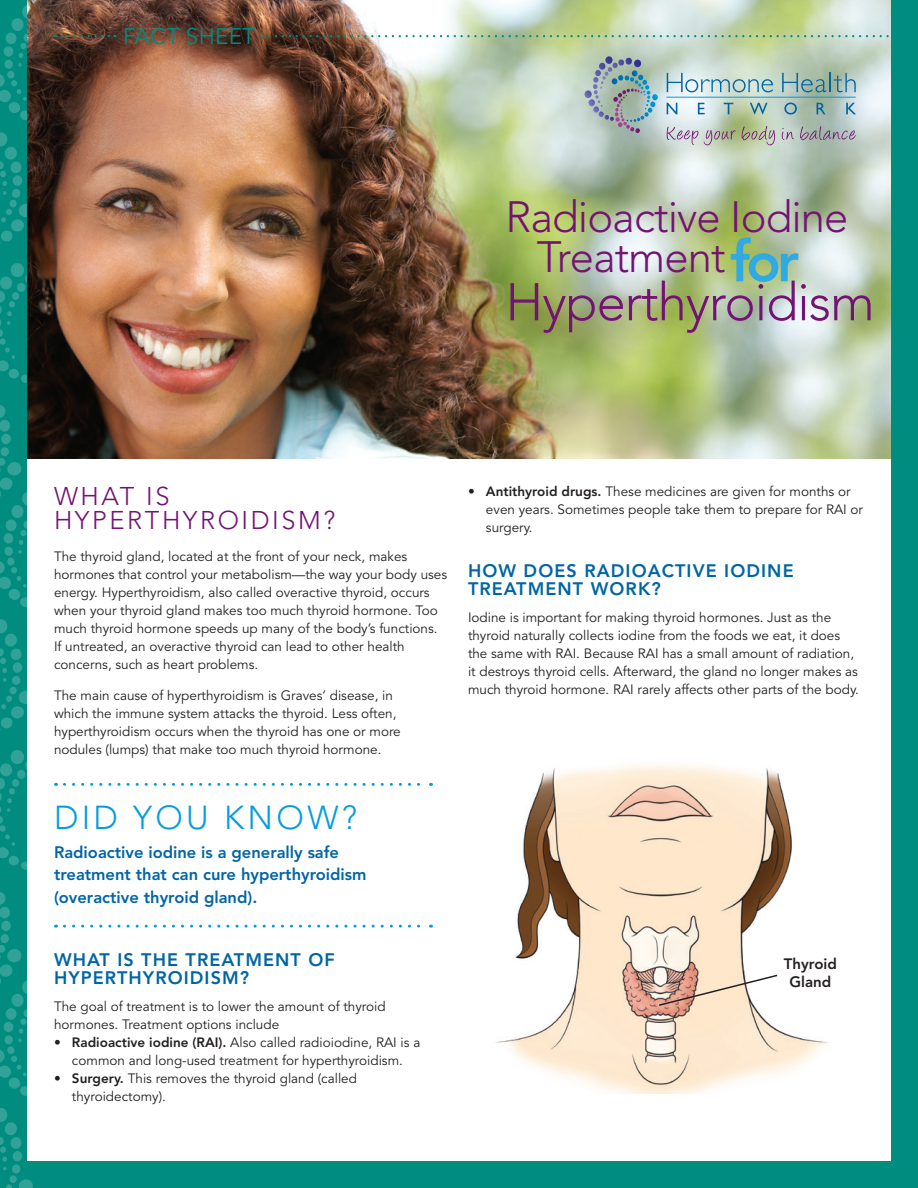
<style>
.page{position:relative;width:918px;height:1188px;background:#008c7f}
.page>*{position:absolute;margin:0;border:0;box-sizing:border-box;transform-origin:0 0}
.t1{font:800 57px "Avenir";color:#30aae1}
.t2{font:300 52.5px "Avenir";color:#731372}
.t3{font:300 43.5px/40.5px "Avenir";color:#731372}
.t4{font:300 33px "Avenir";letter-spacing:.1em;color:#069ddc}
.t5{font:300 25.5px/24px "Avenir";letter-spacing:.1em;color:#731372}
.t6{font:22.5px "Avenir";letter-spacing:.01em;color:#008c7f}
.t7{font:800 18px/18px "Avenir";letter-spacing:.06em;color:#0065a4}
.t8{font:800 16.5px/22.5px "Avenir";color:#0065a4}
.t9{font:800 15px/18px "Avenir";color:#231f20;text-align:center}
.t10{font:13.5px/18px "Avenir";color:#231f20}
.s1{font-weight:800}
</style>
<div class="page">
<div style="left:27px;top:0;width:864px;height:1161px;background:#fff"></div>
<svg style="left:0;top:263px;width:27px;height:468px"></svg>
<img style="left:27px;top:0;width:864px;height:459px">
<svg style="left:0;top:750px;width:431px;height:438px"></svg>
<svg style="left:667px;top:127px;width:31px;height:18px"></svg>
<svg style="left:704px;top:130px;width:32px;height:15px"></svg>
<svg style="left:742px;top:126px;width:33px;height:19px"></svg>
<svg style="left:782px;top:128px;width:12px;height:12px"></svg>
<svg style="left:800px;top:126px;width:56px;height:14px"></svg>
<svg style="left:667px;top:73px;width:106px;height:19px;background:#b2cfd5"></svg>
<svg style="left:782px;top:73px;width:74px;height:19px"></svg>
<svg style="left:667px;top:103px;width:10px;height:11px"></svg>
<svg style="left:698px;top:103px;width:7px;height:11px"></svg>
<svg style="left:724px;top:103px;width:9px;height:11px"></svg>
<svg style="left:750px;top:103px;width:18px;height:11px"></svg>
<svg style="left:784px;top:103px;width:13px;height:12px"></svg>
<svg style="left:817px;top:103px;width:9px;height:11px"></svg>
<svg style="left:846px;top:103px;width:10px;height:11px"></svg>
<hr style="left:666px;top:97px;width:190px;height:1px;background:#069ddc">
<svg style="left:585px;top:56px;width:73px;height:77px;background:#9db0b1"></svg>
<svg style="left:269px;top:35px;width:622px;height:2px"></svg>
<svg style="left:0;top:2px;width:115px;height:250px"></svg>
<img style="left:495px;top:764px;width:333px;height:330px">
<svg style="left:657px;top:974px;width:122px;height:33px"></svg>
<h3 class="t6" style="left:123px;top:23px;width:128px">Fact Sh eet</h3>
<h3 class="t3" style="left:537px;top:196px;width:313px;text-indent:-31px">Radioactive Iodine<br>Treatment</h3>
<h2 class="t2" style="left:505px;top:271px;width:371px">Hyperthyroidism</h2>
<h1 class="t1" style="left:730px;top:228px;width:71px">for</h1>
<h3 class="t5" style="left:54px;top:485px;width:283px">What is hyperthyroidism?</h3>
<p class="t10" style="left:54px;top:548px;width:395px">The thyroid gland, located at the front of your neck, makes hormones that control your metabolism—the way your body uses energy. Hyperthyroidism, also called overactive thyroid, occurs when your thyroid gland makes too much thyroid hormone. Too much thyroid hormone speeds up many of the body’s functions.<br>If untreated, an overactive thyroid can lead to other health concerns, such as heart problems.</p>
<p class="t10" style="left:54px;top:687px;width:348px">The main cause of hyperthyroidism is Graves’ disease, in which the immune system attacks the thyroid. Less often, hyperthyroidism occurs when the thyroid has one or more nodules (lumps) that make too much thyroid hormone.</p>
<h3 class="t4" style="left:54px;top:798px;width:305px">Did you know?</h3>
<p class="t8" style="left:54px;top:841px;width:314px">Radioactive iodine is a generally safe treatment that can cure hyperthyroidism (overactive thyroid gland).</p>
<h3 class="t7" style="left:54px;top:951px;width:282px;text-indent:46px">t is th e treatment of hyperthyroidism?</h3>
<p class="t10" style="left:54px;top:998px;width:333px">The goal of treatment is to lower the amount of thyroid hormones. Treatment options include</p>
<p class="t10" style="left:54px;top:1034px;width:368px;text-align:center">• <span class="s1">Radioactive iodine (RAI).</span> Also called radioiodine, RAI is a common and long-used treatment for hyperthyroidism.</p>
<p class="t10" style="left:72px;top:1070px;width:287px;text-indent:-18px">• <span class="s1">Surgery.</span> This removes the thyroid gland (called thyroidectomy).</p>
<h3 class="t7" style="left:54px;top:951px;width:17px">Wha</h3>
<p class="t10" style="left:486px;top:483px;width:379px;text-indent:-18px">• <span class="s1">Antithyroid drugs.</span> These medicines are given for months or even years. Sometimes people take them to prepare for RAI or surgery.</p>
<h3 class="t7" style="left:468px;top:562px;width:327px">How does radioactive iodine treatment work?</h3>
<p class="t10" style="left:468px;top:609px;width:393px">Iodine is important for making thyroid hormones. Just as the thyroid naturally collects iodine from the foods we eat, it does the same with RAI. Because RAI has a small amount of radiation, it destroys thyroid cells. Afterward, the gland no longer makes as much thyroid hormone. RAI rarely affects other parts of the body.</p>
<p class="t9" style="left:784px;top:954px;width:55px">Thyroid<br>Gland</p>
</div>
